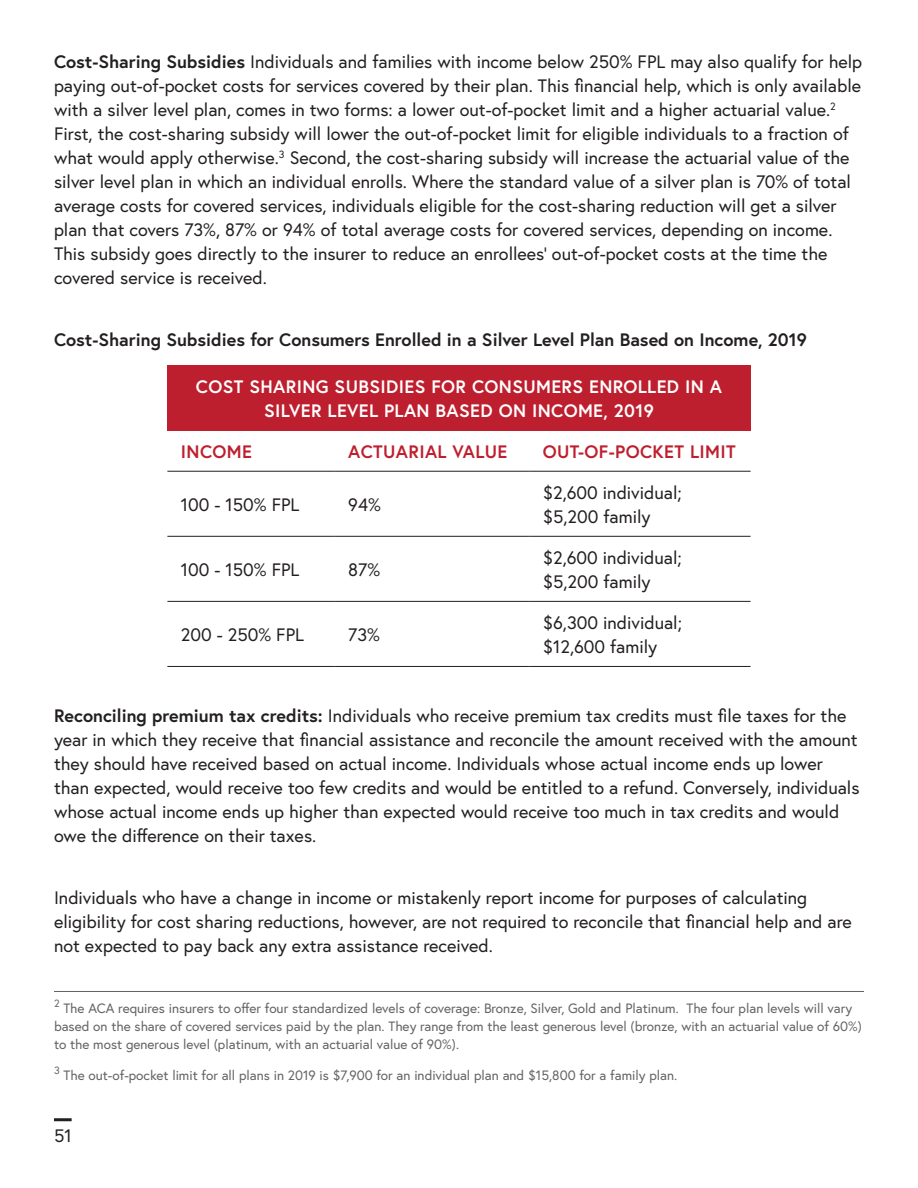
<style>
.page{position:relative;width:918px;height:1188px;background:#fff}
.page>*{position:absolute;margin:0;border:0;box-sizing:border-box;transform-origin:0 0}
.t1{font:18px/24px "Europa";color:#231f20}
.t2{font:700 18px "Europa";color:#231f20}
.t3{font:700 18px/24px "Europa";letter-spacing:.02em;color:#fff;text-align:center}
.t4{font:700 18px "Europa";letter-spacing:.02em;color:#be1f2e}
.t5{font:13.5px/18px "Europa";color:#636366}
.s1{font-weight:700}
</style>
<div class="page">
<hr style="left:54px;top:1118px;width:18px;height:3px;background:#231f20">
<div style="left:167px;top:365px;width:584px;height:65px;background:#be1f2e"></div>
<hr style="left:167px;top:471px;width:168px;height:1px;background:#231f20">
<hr style="left:335px;top:471px;width:194px;height:1px;background:#231f20">
<hr style="left:529px;top:471px;width:222px;height:1px;background:#231f20">
<hr style="left:167px;top:536px;width:168px;height:1px;background:#231f20">
<hr style="left:335px;top:536px;width:194px;height:1px;background:#231f20">
<hr style="left:529px;top:536px;width:222px;height:1px;background:#231f20">
<hr style="left:167px;top:601px;width:168px;height:1px;background:#231f20">
<hr style="left:335px;top:601px;width:194px;height:1px;background:#231f20">
<hr style="left:529px;top:601px;width:222px;height:1px;background:#231f20">
<hr style="left:167px;top:666px;width:168px;height:1px;background:#231f20">
<hr style="left:335px;top:666px;width:194px;height:1px;background:#231f20">
<hr style="left:529px;top:666px;width:222px;height:1px;background:#231f20">
<hr style="left:54px;top:991px;width:810px;height:1px;background:#636366">
<p class="t1" style="left:54px;top:49px;width:810px"><span class="s1">Cost-Sharing Subsidies</span> Individuals and families with income below 250% FPL may also qualify for help paying out-of-pocket costs for services covered by their plan. This financial help, which is only available with a silver level plan, comes in two forms: a lower out-of-pocket limit and a higher actuarial value.<sup>2<br></sup>First, the cost-sharing subsidy will lower the out-of-pocket limit for eligible individuals to a fraction of what would apply otherwise.<sup>3</sup> Second, the cost-sharing subsidy will increase the actuarial value of the silver level plan in which an individual enrolls. Where the standard value of a silver plan is 70% of total average costs for covered services, individuals eligible for the cost-sharing reduction will get a silver plan that covers 73%, 87% or 94% of total average costs for covered services, depending on income.<br>This subsidy goes directly to the insurer to reduce an enrollees’ out-of-pocket costs at the time the covered service is received.</p>
<p class="t2" style="left:54px;top:327px;width:754px">Cost-Sharing Subsidies for Consumers Enrolled in a Silver Level Plan Based on Income, 2019</p>
<p class="t3" style="left:196px;top:374px;width:528px">COST SHARING SUBSIDIES FOR CONSUMERS ENROLLED IN A<br>SILVER LEVEL PLAN BASED ON INCOME, 2019</p>
<p class="t4" style="left:181px;top:439px;width:73px">INCOME</p>
<p class="t4" style="left:348px;top:439px;width:161px">ACTUARIAL VALUE</p>
<p class="t4" style="left:543px;top:439px;width:194px">OUT-OF-POCKET LIMIT</p>
<p class="t1" style="left:181px;top:492px;width:120px">100 - 150% FPL</p>
<p class="t1" style="left:348px;top:492px;width:34px">94%</p>
<p class="t1" style="left:543px;top:480px;width:141px">$2,600 individual; $5,200 family</p>
<p class="t1" style="left:181px;top:557px;width:120px">100 - 150% FPL</p>
<p class="t1" style="left:348px;top:557px;width:33px">87%</p>
<p class="t1" style="left:181px;top:622px;width:125px">200 - 250% FPL</p>
<p class="t1" style="left:348px;top:622px;width:33px">73%</p>
<p class="t1" style="left:543px;top:545px;width:141px">$2,600 individual; $5,200 family</p>
<p class="t1" style="left:543px;top:610px;width:141px">$6,300 individual; $12,600 family</p>
<p class="t1" style="left:54px;top:704px;width:807px"><span class="s1">Reconciling premium tax credits:</span> Individuals who receive premium tax credits must file taxes for the year in which they receive that financial assistance and reconcile the amount received with the amount they should have received based on actual income. Individuals whose actual income ends up lower than expected, would receive too few credits and would be entitled to a refund. Conversely, individuals whose actual income ends up higher than expected would receive too much in tax credits and would owe the difference on their taxes.</p>
<p class="t1" style="left:54px;top:885px;width:799px">Individuals who have a change in income or mistakenly report income for purposes of calculating eligibility for cost sharing reductions, however, are not required to reconcile that financial help and are not expected to pay back any extra assistance received.</p>
<p class="t5" style="left:54px;top:999px;width:809px"><sup>2</sup> The ACA requires insurers to offer four standardized levels of coverage: Bronze, Silver, Gold and Platinum. The four plan levels will vary based on the share of covered services paid by the plan. They range from the least generous level (bronze, with an actuarial value of 60%) to the most generous level (platinum, with an actuarial value of 90%).</p>
<p class="t5" style="left:54px;top:1066px;width:625px"><sup>3</sup> The out-of-pocket limit for all plans in 2019 is $7,900 for an individual plan and $15,800 for a family plan.</p>
<p class="t1" style="left:54px;top:1123px;width:19px">51</p>
</div>
